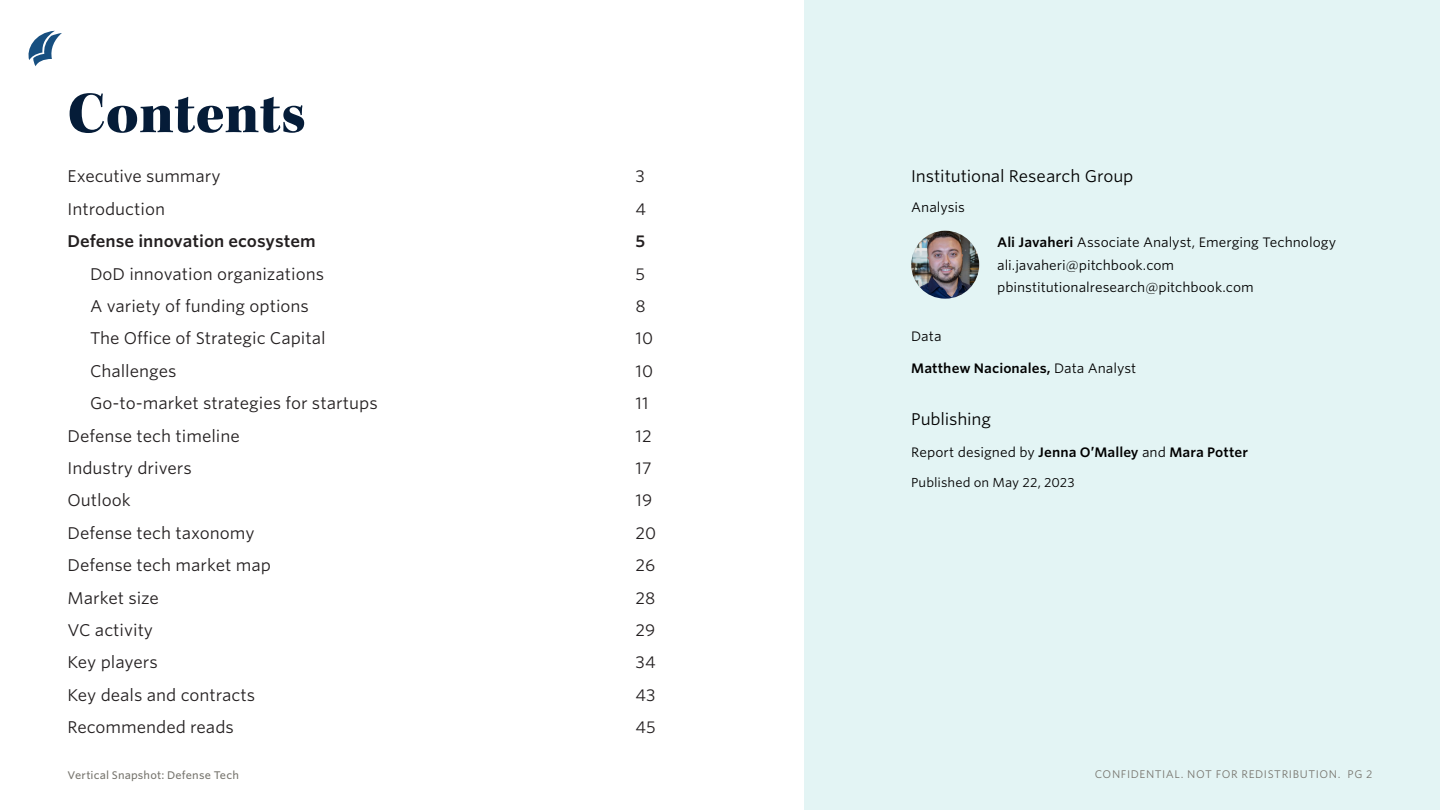
<style>
.page{position:relative;width:1440px;height:810px;background:#fff}
.page>*{position:absolute;margin:0;border:0;box-sizing:border-box;transform-origin:0 0}
.t1{font:60px "Kepler Std Black Subh";color:#051c38}
.t2{font:16.25px "Whitney S Sm";color:#231f20}
.t3{font:16.25px "Whitney S Sm";letter-spacing:-.01em;color:#000}
.t4{font:600 16.25px "Whitney S Sm";color:#231f20}
.t5{font:13.12px/22.5px "Whitney S Sm";color:#000}
.t6{font:600 13.12px "Whitney S Sm";letter-spacing:.005em;color:#000}
.t7{font:12.5px "Whitney S Sm";color:#000}
.t8{font:10.62px "Whitney S Sm";letter-spacing:.055em;color:#78766f}
.t9{font:500 10.62px "Whitney S Sm";letter-spacing:.01em;color:#78766f}
.s1{font-weight:600}
.s2{font-weight:400}
</style>
<div class="page">
<div style="left:804px;top:0;width:636px;height:810px;background:#e3f4f4"></div>
<svg style="left:28px;top:31px;width:34px;height:35px"></svg>
<img style="left:911px;top:231px;width:68px;height:68px;border-radius:34px">
<h1 class="t1" style="left:68px;top:79px;width:240px">Contents</h1>
<p class="t2" style="left:68px;top:165px;width:155px">Executive summary</p>
<p class="t2" style="left:636px;top:165px;width:11px">3</p>
<p class="t2" style="left:68px;top:198px;width:99px">Introduction</p>
<p class="t2" style="left:636px;top:198px;width:12px">4</p>
<p class="t4" style="left:68px;top:230px;width:250px">Defense innovation ecosystem</p>
<p class="t4" style="left:636px;top:230px;width:11px">5</p>
<p class="t2" style="left:90px;top:262px;width:236px">DoD innovation organizations</p>
<p class="t2" style="left:636px;top:262px;width:11px">5</p>
<p class="t2" style="left:90px;top:295px;width:221px">A variety of funding options</p>
<p class="t2" style="left:636px;top:295px;width:12px">8</p>
<p class="t2" style="left:90px;top:327px;width:237px">The Office of Strategic Capital</p>
<p class="t2" style="left:636px;top:327px;width:19px">10</p>
<p class="t2" style="left:90px;top:360px;width:88px">Challenges</p>
<p class="t2" style="left:636px;top:360px;width:19px">10</p>
<p class="t2" style="left:90px;top:392px;width:289px">Go-to-market strategies for startups</p>
<p class="t2" style="left:636px;top:392px;width:14px">11</p>
<p class="t2" style="left:68px;top:424px;width:174px">Defense tech timeline</p>
<p class="t2" style="left:636px;top:424px;width:18px">12</p>
<p class="t2" style="left:68px;top:457px;width:126px">Industry drivers</p>
<p class="t2" style="left:636px;top:457px;width:18px">17</p>
<p class="t2" style="left:68px;top:489px;width:65px">Outlook</p>
<p class="t2" style="left:636px;top:489px;width:18px">19</p>
<p class="t2" style="left:68px;top:522px;width:189px">Defense tech taxonomy</p>
<p class="t2" style="left:636px;top:522px;width:22px">20</p>
<p class="t2" style="left:68px;top:554px;width:205px">Defense tech market map</p>
<p class="t2" style="left:636px;top:554px;width:21px">26</p>
<p class="t2" style="left:68px;top:586px;width:93px">Market size</p>
<p class="t2" style="left:636px;top:586px;width:21px">28</p>
<p class="t2" style="left:68px;top:619px;width:87px">VC activity</p>
<p class="t2" style="left:636px;top:619px;width:21px">29</p>
<p class="t2" style="left:68px;top:651px;width:92px">Key players</p>
<p class="t2" style="left:636px;top:651px;width:22px">34</p>
<p class="t2" style="left:68px;top:684px;width:189px">Key deals and contracts</p>
<p class="t2" style="left:636px;top:684px;width:22px">43</p>
<p class="t2" style="left:68px;top:716px;width:168px">Recommended reads</p>
<p class="t2" style="left:636px;top:716px;width:22px">45</p>
<p class="t3" style="left:911px;top:165px;width:224px">Institutional Research Group</p>
<p class="t5" style="left:911px;top:196px;width:55px">Analysis</p>
<p class="t5" style="left:997px;top:231px;width:341px"><span class="s1">Ali Javaheri</span> Associate Analyst, Emerging Technology ali.javaheri@pitchbook.com pbinstitutionalresearch@pitchbook.com</p>
<p class="t5" style="left:911px;top:324px;width:32px">Data</p>
<p class="t6" style="left:911px;top:359px;width:227px">Matthew Nacionales, <span class="s2">Data Analyst</span></p>
<p class="t3" style="left:911px;top:407px;width:81px">Publishing</p>
<p class="t6" style="left:911px;top:443px;width:338px"><span class="s2">Report designed by</span> Jenna O’Malley <span class="s2">and</span> Mara Potter</p>
<p class="t7" style="left:911px;top:474px;width:165px">Published on May 22, 2023</p>
<p class="t9" style="left:68px;top:767px;width:173px">Vertical Snapshot: Defense Tech</p>
<p class="t8" style="left:1095px;top:767px;width:279px">CONFIDENTIAL. NOT FOR REDISTRIBUTION. PG 2</p>
</div>
